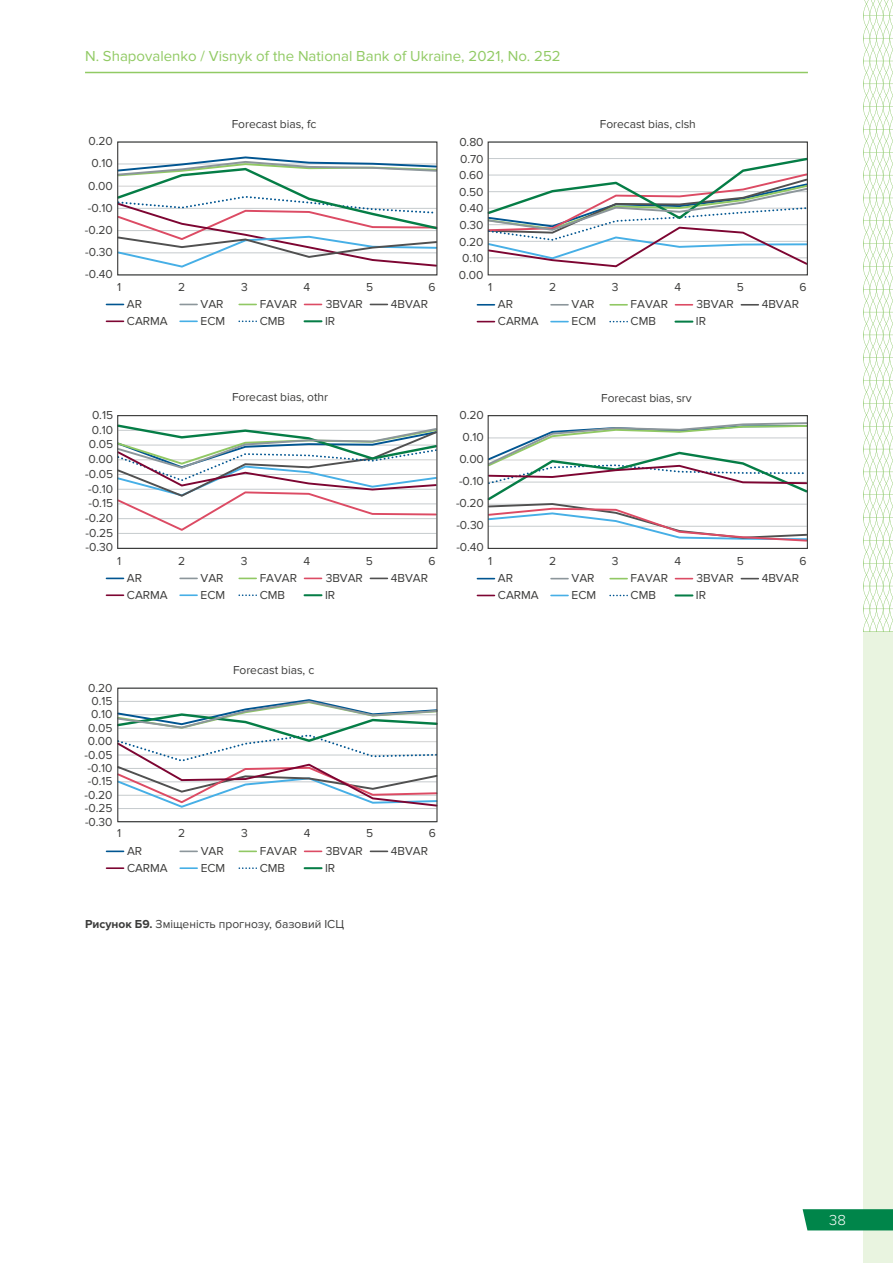
<style>
.page{position:relative;width:893px;height:1263px;background:#fff}
.page>*{position:absolute;margin:0;border:0;box-sizing:border-box;transform-origin:0 0}
.t1{font:15px "Proxima Nova";color:#91ca64}
.t2{font:300 15px "Proxima Nova";color:#fff}
.t3{font:12px/16.8px "Proxima Nova";letter-spacing:-.005em;color:#3c3c3b}
.s1{font-weight:700}
</style>
<div class="page">
<div style="left:863px;top:631px;width:30px;height:632px;background:#e9f4e0"></div>
<svg style="left:803px;top:1209px;width:90px;height:21px"></svg>
<svg style="left:863px;top:0;width:30px;height:631px"></svg>
<hr style="left:85px;top:72px;width:723px;height:1px;background:#91ca64">
<hr style="left:118px;top:275px;width:319px;height:1px;background:#8c969b">
<svg style="left:119px;top:156px;width:316px;height:112px"></svg>
<svg style="left:106px;top:304px;width:17px;height:1px"></svg>
<svg style="left:106px;top:320px;width:17px;height:2px"></svg>
<svg style="left:239px;top:304px;width:17px;height:1px"></svg>
<svg style="left:239px;top:320px;width:17px;height:2px"></svg>
<svg style="left:304px;top:304px;width:18px;height:1px"></svg>
<svg style="left:304px;top:320px;width:18px;height:2px"></svg>
<svg style="left:180px;top:304px;width:17px;height:1px"></svg>
<svg style="left:180px;top:320px;width:17px;height:2px"></svg>
<svg style="left:370px;top:304px;width:17px;height:1px"></svg>
<div style="left:117px;top:141px;width:320px;height:134px;border:1px solid #3c3c3b"></div>
<svg style="left:487px;top:156px;width:319px;height:112px"></svg>
<svg style="left:477px;top:304px;width:17px;height:2px"></svg>
<svg style="left:477px;top:321px;width:17px;height:1px"></svg>
<svg style="left:610px;top:304px;width:17px;height:2px"></svg>
<svg style="left:610px;top:321px;width:17px;height:1px"></svg>
<svg style="left:675px;top:304px;width:17px;height:2px"></svg>
<svg style="left:675px;top:321px;width:17px;height:2px"></svg>
<svg style="left:551px;top:304px;width:17px;height:2px"></svg>
<svg style="left:551px;top:321px;width:17px;height:1px"></svg>
<svg style="left:741px;top:304px;width:17px;height:2px"></svg>
<div style="left:488px;top:141px;width:320px;height:134px;border:1px solid #3c3c3b"></div>
<hr style="left:118px;top:533px;width:318px;height:1px;background:#8c969b">
<svg style="left:119px;top:424px;width:316px;height:107px"></svg>
<svg style="left:106px;top:578px;width:17px;height:1px"></svg>
<svg style="left:106px;top:594px;width:17px;height:2px"></svg>
<svg style="left:239px;top:578px;width:17px;height:1px"></svg>
<svg style="left:239px;top:594px;width:17px;height:2px"></svg>
<svg style="left:304px;top:578px;width:18px;height:1px"></svg>
<svg style="left:304px;top:594px;width:18px;height:2px"></svg>
<svg style="left:180px;top:578px;width:17px;height:1px"></svg>
<svg style="left:180px;top:594px;width:17px;height:2px"></svg>
<svg style="left:370px;top:578px;width:17px;height:1px"></svg>
<div style="left:117px;top:415px;width:320px;height:134px;border:1px solid #3c3c3b"></div>
<svg style="left:487px;top:421px;width:319px;height:122px"></svg>
<svg style="left:477px;top:578px;width:17px;height:1px"></svg>
<svg style="left:477px;top:595px;width:17px;height:1px"></svg>
<svg style="left:610px;top:578px;width:17px;height:1px"></svg>
<svg style="left:610px;top:595px;width:17px;height:1px"></svg>
<svg style="left:675px;top:578px;width:17px;height:1px"></svg>
<svg style="left:675px;top:594px;width:17px;height:2px"></svg>
<svg style="left:551px;top:578px;width:17px;height:1px"></svg>
<svg style="left:551px;top:595px;width:17px;height:1px"></svg>
<svg style="left:741px;top:578px;width:17px;height:1px"></svg>
<div style="left:488px;top:415px;width:320px;height:134px;border:1px solid #3c3c3b"></div>
<svg style="left:105px;top:687px;width:333px;height:183px"></svg>
<svg style="left:115px;top:698px;width:321px;height:111px"></svg>
<svg style="left:107px;top:850px;width:17px;height:2px"></svg>
<svg style="left:107px;top:867px;width:17px;height:2px"></svg>
<svg style="left:239px;top:850px;width:17px;height:2px"></svg>
<svg style="left:239px;top:867px;width:17px;height:2px"></svg>
<svg style="left:305px;top:850px;width:17px;height:2px"></svg>
<svg style="left:305px;top:867px;width:17px;height:2px"></svg>
<svg style="left:180px;top:850px;width:17px;height:2px"></svg>
<svg style="left:180px;top:867px;width:17px;height:2px"></svg>
<svg style="left:370px;top:850px;width:17px;height:2px"></svg>
<div style="left:117px;top:688px;width:321px;height:134px;border:1px solid #3c3c3b"></div>
<p class="t1" style="left:85px;top:48px;width:477px">N. Shapovalenko / Visnyk of the National Bank of Ukraine, 2021, No. 252</p>
<p class="t3" style="left:232px;top:115px;width:86px">Forecast bias, fc</p>
<p class="t3" style="left:88px;top:133px;width:26px">0.20</p>
<p class="t3" style="left:459px;top:134px;width:26px">0.80</p>
<p class="t3" style="left:91px;top:155px;width:23px">0.10</p>
<p class="t3" style="left:460px;top:151px;width:25px">0.70</p>
<p class="t3" style="left:459px;top:167px;width:26px">0.60</p>
<p class="t3" style="left:88px;top:177px;width:26px">0.00</p>
<p class="t3" style="left:459px;top:184px;width:26px">0.50</p>
<p class="t3" style="left:88px;top:200px;width:26px">-0.10</p>
<p class="t3" style="left:460px;top:200px;width:25px">0.40</p>
<p class="t3" style="left:85px;top:222px;width:29px">-0.20</p>
<p class="t3" style="left:460px;top:217px;width:25px">0.30</p>
<p class="t3" style="left:459px;top:233px;width:26px">0.20</p>
<p class="t3" style="left:85px;top:244px;width:29px">-0.30</p>
<p class="t3" style="left:462px;top:250px;width:23px">0.10</p>
<p class="t3" style="left:85px;top:266px;width:29px">-0.40</p>
<p class="t3" style="left:459px;top:266px;width:26px">0.00</p>
<p class="t3" style="left:600px;top:115px;width:97px">Forecast bias, clsh</p>
<p class="t3" style="left:117px;top:278px;width:6px">1</p>
<p class="t3" style="left:178px;top:278px;width:9px">2</p>
<p class="t3" style="left:241px;top:278px;width:8px">3</p>
<p class="t3" style="left:304px;top:278px;width:8px">4</p>
<p class="t3" style="left:366px;top:278px;width:9px">5</p>
<p class="t3" style="left:429px;top:278px;width:9px">6</p>
<p class="t3" style="left:488px;top:279px;width:6px">1</p>
<p class="t3" style="left:549px;top:279px;width:9px">2</p>
<p class="t3" style="left:612px;top:279px;width:8px">3</p>
<p class="t3" style="left:675px;top:279px;width:8px">4</p>
<p class="t3" style="left:737px;top:279px;width:9px">5</p>
<p class="t3" style="left:800px;top:279px;width:9px">6</p>
<p class="t3" style="left:127px;top:296px;width:42px">AR<br>CARMA</p>
<p class="t3" style="left:260px;top:296px;width:39px">FAVAR<br>CMB</p>
<p class="t3" style="left:325px;top:296px;width:39px">3BVAR<br>IR</p>
<p class="t3" style="left:201px;top:296px;width:26px">VAR<br>ECM</p>
<p class="t3" style="left:391px;top:296px;width:39px">4BVAR</p>
<p class="t3" style="left:498px;top:296px;width:42px">AR<br>CARMA</p>
<p class="t3" style="left:631px;top:296px;width:39px">FAVAR<br>CMB</p>
<p class="t3" style="left:696px;top:296px;width:39px">3BVAR<br>IR</p>
<p class="t3" style="left:571px;top:296px;width:26px">VAR<br>ECM</p>
<p class="t3" style="left:762px;top:296px;width:39px">4BVAR</p>
<p class="t3" style="left:92px;top:407px;width:23px">0.15</p>
<p class="t3" style="left:92px;top:421px;width:23px">0.10</p>
<p class="t3" style="left:89px;top:436px;width:26px">0.05</p>
<p class="t3" style="left:88px;top:451px;width:26px">0.00</p>
<p class="t3" style="left:85px;top:466px;width:29px">-0.05</p>
<p class="t3" style="left:88px;top:480px;width:26px">-0.10</p>
<p class="t3" style="left:88px;top:495px;width:26px">-0.15</p>
<p class="t3" style="left:85px;top:510px;width:29px">-0.20</p>
<p class="t3" style="left:85px;top:524px;width:29px">-0.25</p>
<p class="t3" style="left:86px;top:539px;width:29px">-0.30</p>
<p class="t3" style="left:232px;top:388px;width:98px">Forecast bias, othr</p>
<p class="t3" style="left:117px;top:552px;width:6px">1</p>
<p class="t3" style="left:178px;top:552px;width:9px">2</p>
<p class="t3" style="left:241px;top:552px;width:8px">3</p>
<p class="t3" style="left:303px;top:552px;width:8px">4</p>
<p class="t3" style="left:366px;top:552px;width:9px">5</p>
<p class="t3" style="left:429px;top:552px;width:9px">6</p>
<p class="t3" style="left:127px;top:570px;width:42px">AR<br>CARMA</p>
<p class="t3" style="left:260px;top:570px;width:39px">FAVAR<br>CMB</p>
<p class="t3" style="left:325px;top:570px;width:39px">3BVAR<br>IR</p>
<p class="t3" style="left:201px;top:570px;width:26px">VAR<br>ECM</p>
<p class="t3" style="left:391px;top:570px;width:39px">4BVAR</p>
<p class="t3" style="left:460px;top:407px;width:26px">0.20</p>
<p class="t3" style="left:463px;top:429px;width:23px">0.10</p>
<p class="t3" style="left:459px;top:451px;width:26px">0.00</p>
<p class="t3" style="left:459px;top:473px;width:26px">-0.10</p>
<p class="t3" style="left:456px;top:495px;width:29px">-0.20</p>
<p class="t3" style="left:456px;top:517px;width:29px">-0.30</p>
<p class="t3" style="left:456px;top:539px;width:29px">-0.40</p>
<p class="t3" style="left:601px;top:389px;width:92px">Forecast bias, srv</p>
<p class="t3" style="left:488px;top:552px;width:6px">1</p>
<p class="t3" style="left:549px;top:552px;width:9px">2</p>
<p class="t3" style="left:612px;top:552px;width:8px">3</p>
<p class="t3" style="left:675px;top:552px;width:8px">4</p>
<p class="t3" style="left:737px;top:552px;width:9px">5</p>
<p class="t3" style="left:800px;top:552px;width:9px">6</p>
<p class="t3" style="left:498px;top:570px;width:42px">AR<br>CARMA</p>
<p class="t3" style="left:631px;top:570px;width:39px">FAVAR<br>CMB</p>
<p class="t3" style="left:696px;top:570px;width:39px">3BVAR<br>IR</p>
<p class="t3" style="left:571px;top:570px;width:26px">VAR<br>ECM</p>
<p class="t3" style="left:762px;top:570px;width:39px">4BVAR</p>
<p class="t3" style="left:88px;top:680px;width:26px">0.20</p>
<p class="t3" style="left:91px;top:693px;width:23px">0.15</p>
<p class="t3" style="left:91px;top:706px;width:23px">0.10</p>
<p class="t3" style="left:88px;top:720px;width:26px">0.05</p>
<p class="t3" style="left:88px;top:733px;width:26px">0.00</p>
<p class="t3" style="left:85px;top:746px;width:29px">-0.05</p>
<p class="t3" style="left:88px;top:760px;width:26px">-0.10</p>
<p class="t3" style="left:88px;top:773px;width:26px">-0.15</p>
<p class="t3" style="left:85px;top:787px;width:29px">-0.20</p>
<p class="t3" style="left:85px;top:800px;width:29px">-0.25</p>
<p class="t3" style="left:85px;top:813px;width:29px">-0.30</p>
<p class="t3" style="left:233px;top:662px;width:83px">Forecast bias, c</p>
<p class="t3" style="left:117px;top:825px;width:6px">1</p>
<p class="t3" style="left:178px;top:825px;width:9px">2</p>
<p class="t3" style="left:241px;top:825px;width:8px">3</p>
<p class="t3" style="left:304px;top:825px;width:8px">4</p>
<p class="t3" style="left:366px;top:825px;width:9px">5</p>
<p class="t3" style="left:429px;top:825px;width:9px">6</p>
<p class="t3" style="left:127px;top:842px;width:42px">AR<br>CARMA</p>
<p class="t3" style="left:260px;top:842px;width:39px">FAVAR<br>CMB</p>
<p class="t3" style="left:325px;top:842px;width:39px">3BVAR<br>IR</p>
<p class="t3" style="left:201px;top:842px;width:26px">VAR<br>ECM</p>
<p class="t3" style="left:391px;top:842px;width:39px">4BVAR</p>
<p class="t3" style="left:85px;top:916px;width:261px"><span class="s1">Рисунок Б9.</span> Зміщеність прогнозу, базовий ІСЦ</p>
<p class="t2" style="left:829px;top:1211px;width:18px">38</p>
</div>
